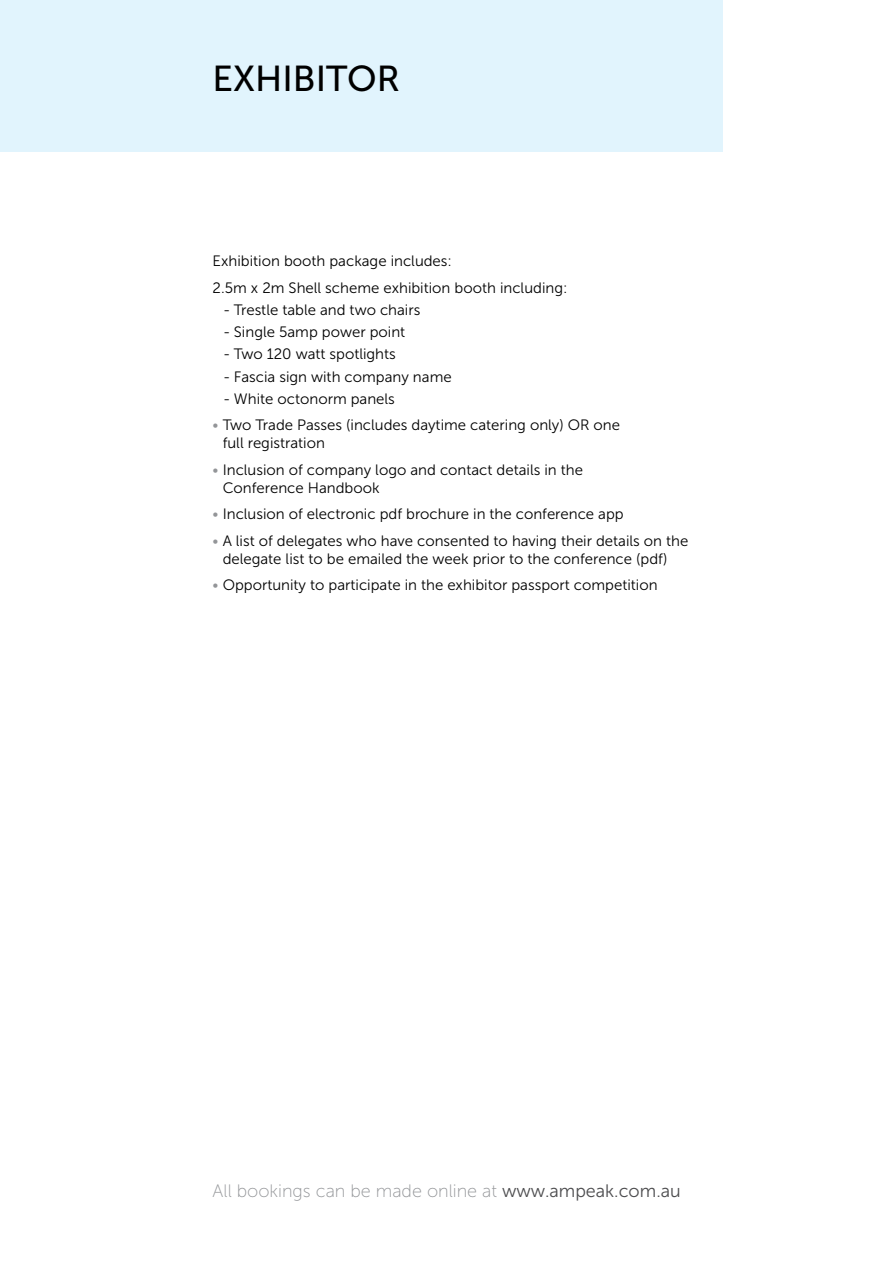
<style>
.page{position:relative;width:893px;height:1263px;background:#fff}
.page>*{position:absolute;margin:0;border:0;box-sizing:border-box;transform-origin:0 0}
.t1{font:36px "Museo Sans 500";color:#000}
.t2{font:18px "Museo Sans 100";color:#939598}
.t3{font:15px/18px "Museo Sans 300";color:#000}
.s1{color:#939598}
.s2{font-family:"Museo Sans 300";color:#4d4d4f}
</style>
<div class="page">
<div style="left:0;top:0;width:723px;height:152px;background:#e1f4fd"></div>
<h1 class="t1" style="left:213px;top:59px;width:189px">EXHIBITOR</h1>
<p class="t3" style="left:213px;top:248px;width:356px;line-height:26.5px">Exhibition booth package includes:<br>2.5m x 2m Shell scheme exhibition booth including:</p>
<p class="t3" style="left:223px;top:301px;width:199px">- Trestle table and two chairs</p>
<p class="t3" style="left:223px;top:323px;width:184px">- Single 5amp power point</p>
<p class="t3" style="left:223px;top:345px;width:174px">- Two 120 watt spotlights</p>
<p class="t3" style="left:223px;top:368px;width:230px">- Fascia sign with company name</p>
<p class="t3" style="left:223px;top:390px;width:173px">- White octonorm panels</p>
<p class="t3" style="left:223px;top:416px;width:399px;text-indent:-10px"><span class="s1">•</span> Two Trade Passes (includes daytime catering only) OR one full registration</p>
<p class="t3" style="left:223px;top:461px;width:362px;text-indent:-10px"><span class="s1">•</span> Inclusion of company logo and contact details in the<br>Conference Handbook</p>
<p class="t3" style="left:213px;top:505px;width:413px"><span class="s1">•</span> Inclusion of electronic pdf brochure in the conference app</p>
<p class="t3" style="left:223px;top:532px;width:467px;text-indent:-10px"><span class="s1">•</span> A list of delegates who have consented to having their details on the delegate list to be emailed the week prior to the conference (pdf)</p>
<p class="t3" style="left:213px;top:576px;width:446px"><span class="s1">•</span> Opportunity to participate in the exhibitor passport competition</p>
<p class="t2" style="left:213px;top:1181px;width:470px">All bookings can be made online at <span class="s2">www.ampeak.com.au</span></p>
</div>
